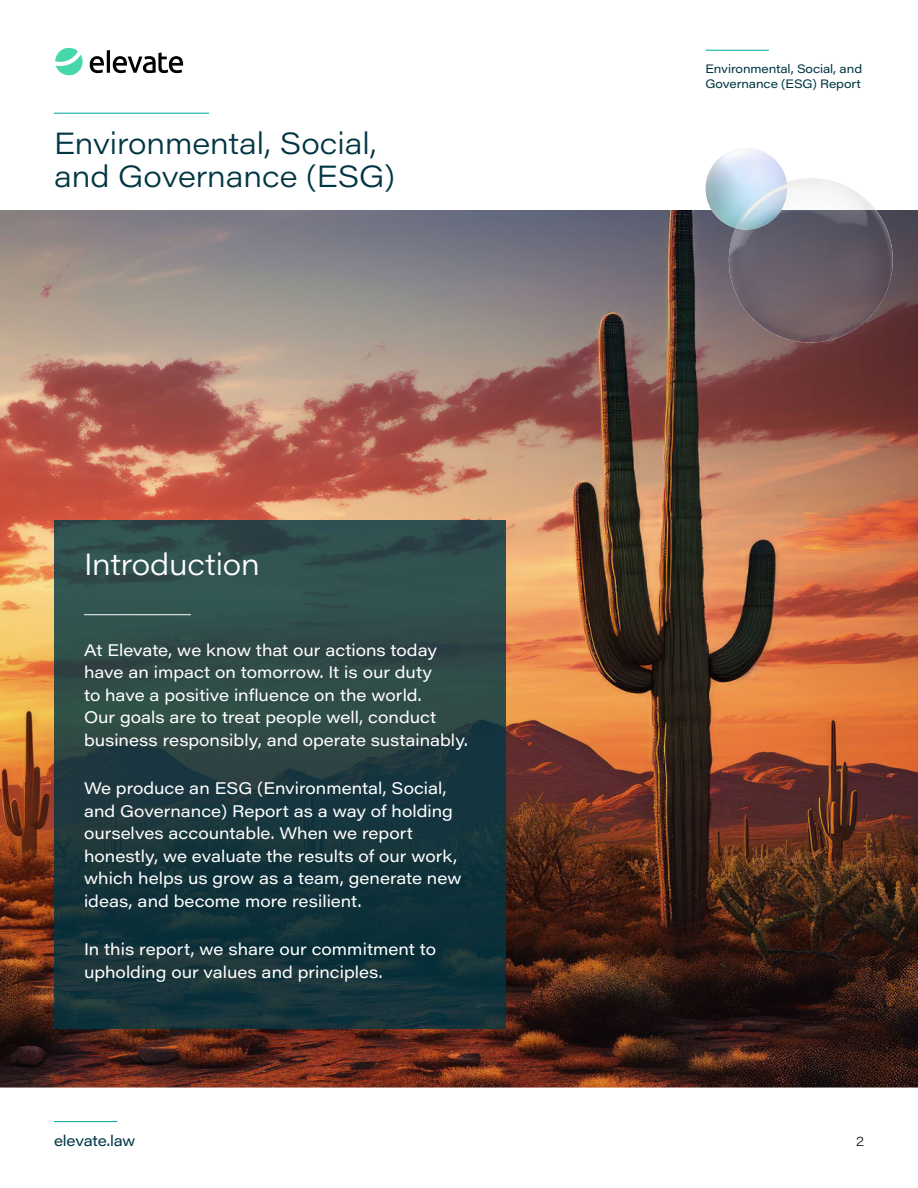
<style>
.page{position:relative;width:918px;height:1188px;background:#fff}
.page>*{position:absolute;margin:0;border:0;box-sizing:border-box;transform-origin:0 0}
.t1{font:300 30px/33px "Acumin Pro Wide";letter-spacing:-.005em;color:#003644}
.t2{font:300 30px "Acumin Pro Wide";letter-spacing:-.005em;color:#fff}
.t3{font:16.5px/22.5px "Acumin Pro Wide";color:#fff}
.t4{font:15px "Acumin Pro Wide";letter-spacing:-.015em;color:#003644}
.t5{font:300 13.5px "Acumin Pro Wide";color:#231f20}
.t6{font:12px/15px "Acumin Pro Wide";letter-spacing:-.01em;color:#003644}
</style>
<div class="page">
<hr style="left:54px;top:1121px;width:63px;height:1px;background:#00a499">
<svg style="left:55px;top:47px;width:128px;height:29px"></svg>
<hr style="left:706px;top:50px;width:63px;height:1px;background:#00a499">
<img style="left:0;top:210px;width:918px;height:878px">
<hr style="left:54px;top:113px;width:155px;height:1px;background:#00a499">
<img style="left:705px;top:161px;width:81px;height:49px">
<img style="left:712px;top:210px;width:12px;height:18px">
<img style="left:724px;top:210px;width:159px;height:133px">
<img style="left:746px;top:182px;width:42px;height:28px">
<img style="left:736px;top:210px;width:45px;height:20px">
<img style="left:54px;top:521px;width:451px;height:508px">
<hr style="left:84px;top:614px;width:107px;height:1px;background:#fff">
<h1 class="t1" style="left:54px;top:126px;width:343px">Environmental, Social, and Governance (ESG)</h1>
<h1 class="t2" style="left:84px;top:543px;width:177px">Introduction</h1>
<p class="t3" style="left:84px;top:638px;width:385px">At Elevate, we know that our actions today have an impact on tomorrow. It is our duty<br>to have a positive influence on the world.<br>Our goals are to treat people well, conduct business responsibly, and operate sustainably.</p>
<p class="t3" style="left:84px;top:776px;width:379px">We produce an ESG (Environmental, Social, and Governance) Report as a way of holding ourselves accountable. When we report honestly, we evaluate the results of our work, which helps us grow as a team, generate new ideas, and become more resilient.</p>
<p class="t3" style="left:84px;top:937px;width:354px">In this report, we share our commitment to upholding our values and principles.</p>
<p class="t6" style="left:706px;top:61px;width:158px">Environmental, Social, and<br>Governance (ESG) Report</p>
<p class="t4" style="left:54px;top:1130px;width:83px">elevate.law</p>
<p class="t5" style="left:856px;top:1132px;width:9px">2</p>
</div>
